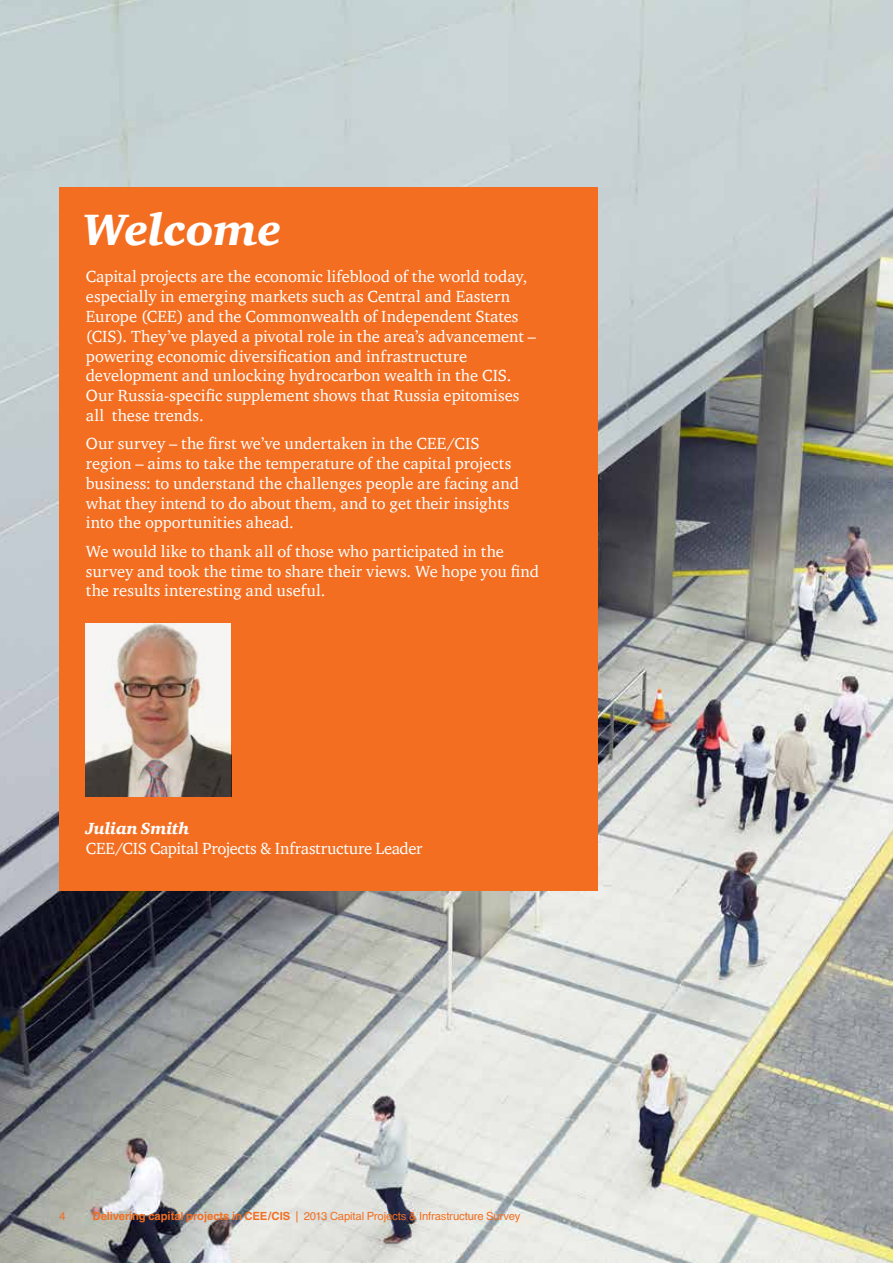
<style>
.page{position:relative;width:893px;height:1263px;background:#fff}
.page>*{position:absolute;margin:0;border:0;box-sizing:border-box;transform-origin:0 0}
.t1{font:italic 45px "Charter Black ITC";letter-spacing:-.005em;color:#fff}
.t2{font:16.5px/19.8px "Charter ITC";color:#fff}
.t3{font:italic 16.5px "Charter Black ITC";letter-spacing:-.015em;color:#fff}
.t4{font:11.25px "Helvetica Cyr Upright";letter-spacing:-.01em;color:#f36e21}
.s1{font-family:"Helvetica Cyr";font-weight:700}
</style>
<div class="page">
<img style="left:0;top:0;width:892px;height:1263px">
<hr style="left:892px;top:0;width:1px;height:1263px;background:#f36e21">
<div style="left:60px;top:188px;width:538px;height:703px;background:#f36e21"></div>
<img style="left:86px;top:623px;width:145px;height:174px">
<h1 class="t1" style="left:83px;top:201px;width:200px">Welcome</h1>
<p class="t2" style="left:86px;top:267px;width:452px">Capital projects are the economic lifeblood of the world today, especially in emerging markets such as Central and Eastern Europe (CEE) and the Commonwealth of Independent States (CIS). They’ve played a pivotal role in the area’s advancement – powering economic diversification and infrastructure development and unlocking hydrocarbon wealth in the CIS.<br>Our Russia-specific supplement shows that Russia epitomises all these trends.</p>
<p class="t2" style="left:86px;top:434px;width:435px">Our survey – the first we’ve undertaken in the CEE/CIS region – aims to take the temperature of the capital projects business: to understand the challenges people are facing and what they intend to do about them, and to get their insights into the opportunities ahead.</p>
<p class="t2" style="left:86px;top:541px;width:455px">We would like to thank all of those who participated in the survey and took the time to share their views. We hope you find the results interesting and useful.</p>
<p class="t3" style="left:86px;top:818px;width:105px">Julian Smith</p>
<p class="t2" style="left:86px;top:838px;width:338px">CEE/CIS Capital Projects &amp; Infrastructure Leader</p>
<p class="t4" style="left:60px;top:1210px;width:8px">4</p>
<p class="t4" style="left:93px;top:1210px;width:429px"><span class="s1">Delivering capital projects in CEE/CIS</span> | 2013 Capital Projects &amp; Infrastructure Survey</p>
</div>
